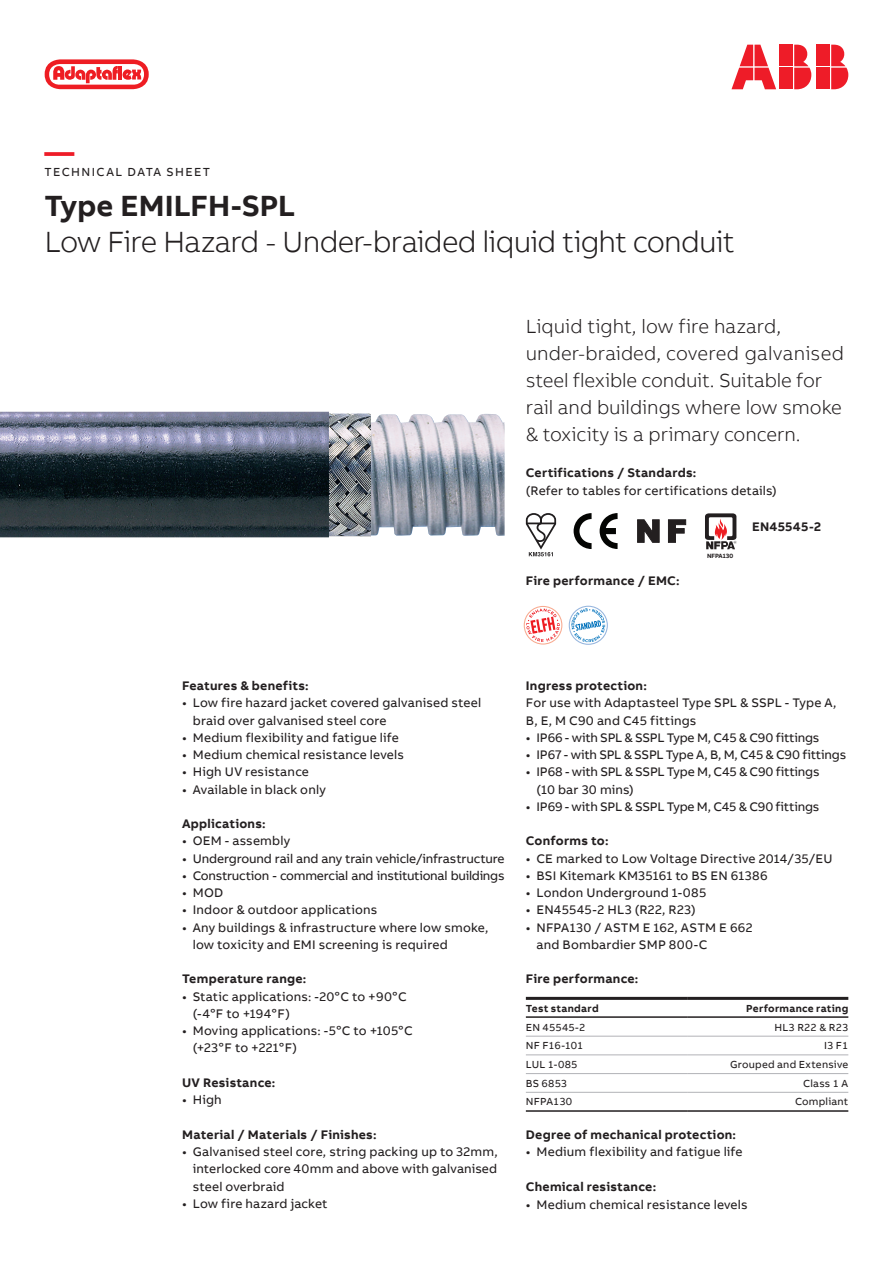
<style>
.page{position:relative;width:893px;height:1263px;background:#fff}
.page>*{position:absolute;margin:0;border:0;box-sizing:border-box;transform-origin:0 0}
.t1{font:300 30px "AB Bvoice";letter-spacing:-.03em;color:#231f20}
.t2{font:700 30px "AB Bvoice";letter-spacing:.005em;color:#231f20}
.t3{font:700 30px "AB Bvoice";color:#ee1c28}
.t4{font:300 19.5px/27px "AB Bvoice";color:#231f20}
.t5{font:12.75px/17.2px "AB Bvoice";letter-spacing:.01em;color:#231f20}
.t6{font:700 12.75px "AB Bvoice";letter-spacing:.02em;color:#231f20}
.t7{font:12.75px "AB Bvoice";letter-spacing:-.015em;color:#231f20}
.t8{font:12.75px/17.2px "AB Bvoice";letter-spacing:-.01em;color:#231f20}
.t9{font:12.75px "AB Bvoice";letter-spacing:-.02em;color:#231f20}
.t10{font:12px "AB Bvoice";letter-spacing:.12em;color:#231f20}
.t11{font:10.5px "AB Bvoice";letter-spacing:.02em;color:#231f20}
.t12{font:700 10.5px "AB Bvoice";letter-spacing:.025em;color:#231f20}
.t13{font:700 6.3px "AB Bvoice";letter-spacing:-.035em;color:#231f20}
</style>
<div class="page">
<div style="left:817px;top:45px;width:13px;height:21px;background:#ee1c28"></div>
<div style="left:817px;top:68px;width:13px;height:21px;background:#ee1c28"></div>
<svg style="left:831px;top:45px;width:17px;height:44px"></svg>
<svg style="left:731px;top:45px;width:45px;height:44px"></svg>
<div style="left:780px;top:45px;width:13px;height:21px;background:#ee1c28"></div>
<div style="left:780px;top:68px;width:13px;height:21px;background:#ee1c28"></div>
<svg style="left:794px;top:45px;width:17px;height:44px"></svg>
<svg style="left:45px;top:59px;width:104px;height:30px"></svg>
<img style="left:329px;top:414px;width:176px;height:122px">
<img style="left:0;top:411px;width:329px;height:127px">
<svg style="left:526px;top:608px;width:34px;height:34px"></svg>
<div style="left:524px;top:606px;width:38px;height:38px;border:1px solid #f8a98e;border-radius:50%"></div>
<svg style="left:525px;top:513px;width:32px;height:43px"></svg>
<svg style="left:574px;top:513px;width:18px;height:36px"></svg>
<svg style="left:600px;top:513px;width:18px;height:36px"></svg>
<svg style="left:637px;top:519px;width:23px;height:24px"></svg>
<svg style="left:668px;top:519px;width:18px;height:24px"></svg>
<img style="left:330px;top:413px;width:40px;height:124px">
<hr style="left:526px;top:1016px;width:161px;height:2px;background:#231f20">
<hr style="left:687px;top:1016px;width:161px;height:2px;background:#231f20">
<hr style="left:526px;top:1110px;width:161px;height:2px;background:#231f20">
<hr style="left:687px;top:1110px;width:161px;height:2px;background:#231f20">
<hr style="left:526px;top:997px;width:161px;height:3px;background:#231f20">
<hr style="left:687px;top:997px;width:161px;height:3px;background:#231f20">
<hr style="left:526px;top:1036px;width:161px;height:1px;background:#b2b3b7">
<hr style="left:687px;top:1036px;width:161px;height:1px;background:#b2b3b7">
<hr style="left:526px;top:1054px;width:161px;height:1px;background:#b2b3b7">
<hr style="left:687px;top:1054px;width:161px;height:1px;background:#b2b3b7">
<hr style="left:526px;top:1073px;width:161px;height:1px;background:#b2b3b7">
<hr style="left:687px;top:1073px;width:161px;height:1px;background:#b2b3b7">
<hr style="left:526px;top:1092px;width:161px;height:1px;background:#b2b3b7">
<hr style="left:687px;top:1092px;width:161px;height:1px;background:#b2b3b7">
<svg style="left:705px;top:513px;width:32px;height:36px"></svg>
<svg style="left:571px;top:608px;width:34px;height:34px"></svg>
<div style="left:569px;top:606px;width:39px;height:39px;border:1px solid #95b5de;border-radius:50%"></div>
<h1 class="t3" style="left:45px;top:132px;width:31px">—</h1>
<p class="t10" style="left:45px;top:165px;width:167px">TECHNICAL DATA SHEET</p>
<h1 class="t2" style="left:45px;top:186px;width:252px">Type EMILFH-SPL</h1>
<h1 class="t1" style="left:45px;top:224px;width:691px">Low Fire Hazard - Under-braided liquid tight conduit</h1>
<h2 class="t4" style="left:526px;top:313px;width:320px">Liquid tight, low fire hazard, under-braided, covered galvanised steel flexible conduit. Suitable for rail and buildings where low smoke &amp; toxicity is a primary concern.</h2>
<p class="t6" style="left:526px;top:464px;width:172px">Certifications / Standards:</p>
<p class="t5" style="left:526px;top:482px;width:252px">(Refer to tables for certifications details)</p>
<p class="t6" style="left:526px;top:572px;width:155px">Fire performance / EMC:</p>
<p class="t13" style="left:707px;top:552px;width:28px">NFPA130</p>
<p class="t6" style="left:752px;top:518px;width:71px">EN45545-2</p>
<p class="t6" style="left:182px;top:678px;width:128px">Features &amp; benefits:</p>
<p class="t5" style="left:193px;top:694px;width:290px;text-indent:-11px">• Low fire hazard jacket covered galvanised steel braid over galvanised steel core</p>
<p class="t5" style="left:182px;top:729px;width:218px">• Medium flexibility and fatigue life</p>
<p class="t5" style="left:182px;top:746px;width:223px">• Medium chemical resistance levels</p>
<p class="t5" style="left:182px;top:763px;width:128px">• High UV resistance</p>
<p class="t5" style="left:182px;top:781px;width:145px">• Available in black only</p>
<p class="t6" style="left:182px;top:816px;width:85px">Applications:</p>
<p class="t5" style="left:182px;top:832px;width:110px">• OEM - assembly</p>
<p class="t8" style="left:182px;top:850px;width:324px">• Underground rail and any train vehicle/infrastructure</p>
<p class="t9" style="left:182px;top:868px;width:324px">• Construction - commercial and institutional buildings</p>
<p class="t5" style="left:182px;top:884px;width:43px">• MOD</p>
<p class="t5" style="left:182px;top:901px;width:197px">• Indoor &amp; outdoor applications</p>
<p class="t5" style="left:193px;top:919px;width:297px;text-indent:-11px">• Any buildings &amp; infrastructure where low smoke, low toxicity and EMI screening is required</p>
<p class="t6" style="left:182px;top:971px;width:126px">Temperature range:</p>
<p class="t5" style="left:193px;top:988px;width:215px;text-indent:-11px">• Static applications: -20oC to +90oC (-4oF to +194oF)</p>
<p class="t5" style="left:193px;top:1022px;width:221px;text-indent:-11px">• Moving applications: -5oC to +105oC (+23oF to +221oF)</p>
<p class="t6" style="left:182px;top:1074px;width:95px">UV Resistance:</p>
<p class="t5" style="left:182px;top:1091px;width:41px">• High</p>
<p class="t6" style="left:182px;top:1126px;width:196px">Material / Materials / Finishes:</p>
<p class="t5" style="left:193px;top:1143px;width:306px;text-align:justify;text-indent:-11px">• Galvanised steel core, string packing up to 32mm, interlocked core 40mm and above with galvanised steel overbraid</p>
<p class="t5" style="left:182px;top:1195px;width:147px">• Low fire hazard jacket</p>
<p class="t6" style="left:526px;top:678px;width:122px">Ingress protection:</p>
<p class="t5" style="left:526px;top:694px;width:312px">For use with Adaptasteel Type SPL &amp; SSPL - Type A,<br>B, E, M C90 and C45 fittings</p>
<p class="t7" style="left:526px;top:730px;width:295px">• IP66 - with SPL &amp; SSPL Type M, C45 &amp; C90 fittings</p>
<p class="t7" style="left:526px;top:747px;width:322px">• IP67 - with SPL &amp; SSPL Type A, B, M, C45 &amp; C90 fittings</p>
<p class="t8" style="left:536px;top:763px;width:285px;text-indent:-11px">• IP68 - with SPL &amp; SSPL Type M, C45 &amp; C90 fittings (10 bar 30 mins)</p>
<p class="t7" style="left:526px;top:799px;width:295px">• IP69 - with SPL &amp; SSPL Type M, C45 &amp; C90 fittings</p>
<p class="t6" style="left:526px;top:833px;width:84px">Conforms to:</p>
<p class="t5" style="left:526px;top:850px;width:308px">• CE marked to Low Voltage Directive 2014/35/EU</p>
<p class="t5" style="left:526px;top:867px;width:243px">• BSI Kitemark KM35161 to BS EN 61386</p>
<p class="t5" style="left:526px;top:884px;width:182px">• London Underground 1-085</p>
<p class="t5" style="left:526px;top:901px;width:171px">• EN45545-2 HL3 (R22, R23)</p>
<p class="t5" style="left:536px;top:919px;width:218px;text-indent:-11px">• NFPA130 / ASTM E 162, ASTM E 662 and Bombardier SMP 800-C</p>
<p class="t6" style="left:526px;top:971px;width:114px">Fire performance:</p>
<p class="t12" style="left:526px;top:1002px;width:74px">Test standard</p>
<p class="t12" style="left:746px;top:1002px;width:104px">Performance rating</p>
<p class="t11" style="left:526px;top:1021px;width:61px">EN 45545-2</p>
<p class="t11" style="left:774px;top:1021px;width:75px">HL3 R22 &amp; R23</p>
<p class="t11" style="left:526px;top:1039px;width:59px">NF F16-101</p>
<p class="t11" style="left:824px;top:1039px;width:26px">I3 F1</p>
<p class="t11" style="left:526px;top:1058px;width:53px">LUL 1-085</p>
<p class="t11" style="left:730px;top:1058px;width:120px">Grouped and Extensive</p>
<p class="t11" style="left:526px;top:1077px;width:43px">BS 6853</p>
<p class="t11" style="left:803px;top:1077px;width:47px">Class 1 A</p>
<p class="t11" style="left:526px;top:1095px;width:48px">NFPA130</p>
<p class="t11" style="left:795px;top:1095px;width:55px">Compliant</p>
<p class="t6" style="left:526px;top:1126px;width:212px">Degree of mechanical protection:</p>
<p class="t5" style="left:526px;top:1143px;width:218px">• Medium flexibility and fatigue life</p>
<p class="t6" style="left:526px;top:1178px;width:132px">Chemical resistance:</p>
<p class="t5" style="left:526px;top:1195px;width:223px">• Medium chemical resistance levels</p>
</div>
